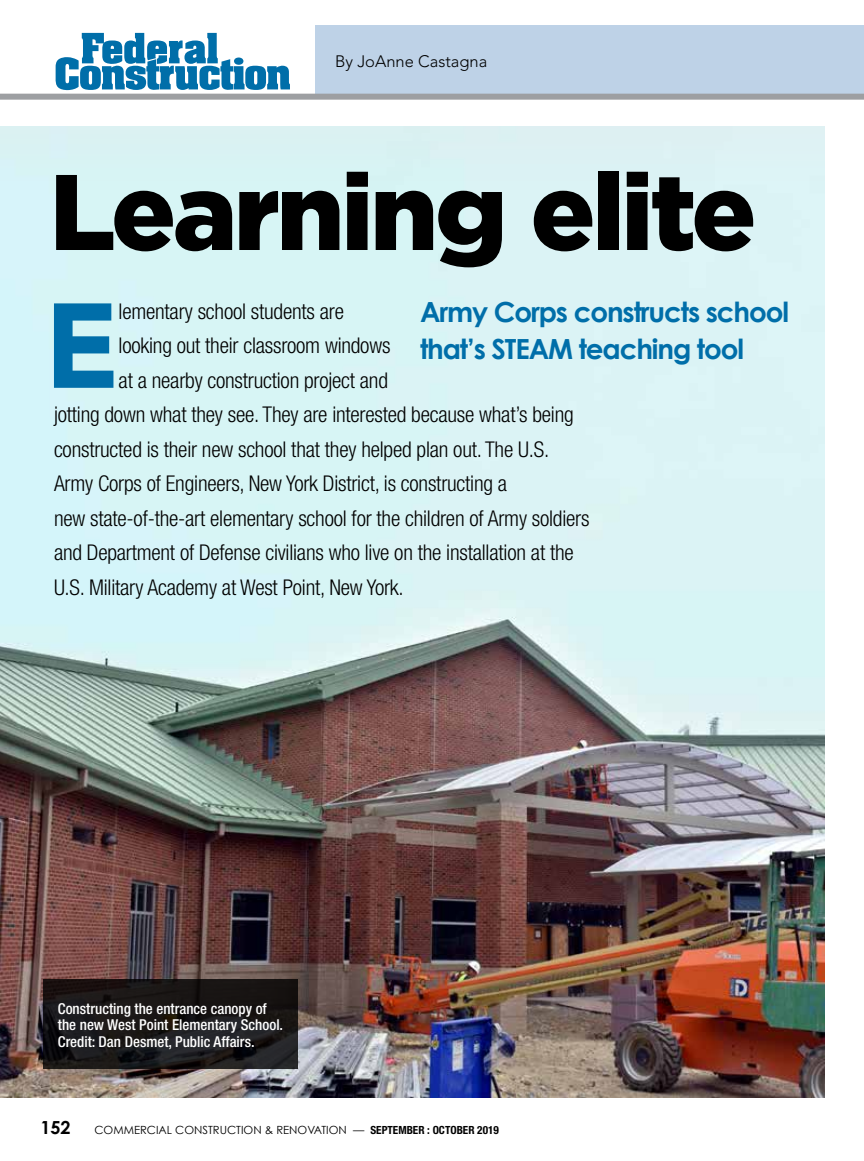
<style>
.page{position:relative;width:864px;height:1161px;background:#fff}
.page>*{position:absolute;margin:0;border:0;box-sizing:border-box;transform-origin:0 0}
.t1{font:900 119.25px "Avenir";color:#006ea9}
.t2{font:900 107.25px "Gotham HTF";letter-spacing:-.03em;color:#000}
.t3{font:700 27.75px/37px "Century Gothic";letter-spacing:-.04em;color:#006ea9}
.t4{font:300 condensed 21.75px "Helvetica Neue";letter-spacing:-.01em;color:#000}
.t5{font:700 18px "Century Gothic";color:#000}
.t6{font:300 16.5px "Avenir";color:#000}
.t7{font:500 condensed 15px/16.5px "Helvetica Neue";color:#fff}
.t8{font:11.25px "Century Gothic";color:#000}
.s1{font-family:"Helvetica Neue";font-weight:700;font-stretch:condensed}
</style>
<div class="page">
<img style="left:0;top:126px;width:824px;height:972px">
<div style="left:316px;top:25px;width:548px;height:69px;background:#bed2e7"></div>
<svg style="left:56px;top:33px;width:234px;height:57px"></svg>
<div style="left:0;top:94px;width:864px;height:6px;background:#9d9fa2"></div>
<svg style="left:44px;top:980px;width:254px;height:90px;background:#1b1919"></svg>
<p class="t6" style="left:335px;top:52px;width:154px">By JoAnne Castagna</p>
<h2 class="t2" style="left:50px;top:150px;width:708px">Learning elite</h2>
<p class="t3" style="left:420px;top:293px;width:371px">Army Corps constructs school that’s STEAM teaching tool</p>
<h1 class="t1" style="left:45px;top:274px;width:77px">E</h1>
<p class="t4" style="left:119px;top:299px;width:227px">lementary school students are</p>
<p class="t4" style="left:119px;top:333px;width:273px">looking out their classroom windows</p>
<p class="t4" style="left:119px;top:368px;width:271px">at a nearby construction project and</p>
<p class="t4" style="left:54px;top:402px;width:521px">jotting down what they see. They are interested because what’s being</p>
<p class="t4" style="left:54px;top:437px;width:497px">constructed is their new school that they helped plan out. The U.S.</p>
<p class="t4" style="left:54px;top:471px;width:455px">Army Corps of Engineers, New York District, is constructing a</p>
<p class="t4" style="left:54px;top:506px;width:537px">new state-of-the-art elementary school for the children of Army soldiers</p>
<p class="t4" style="left:54px;top:540px;width:521px">and Department of Defense civilians who live on the installation at the</p>
<p class="t4" style="left:54px;top:575px;width:351px">U.S. Military Academy at West Point, New York.</p>
<p class="t7" style="left:58px;top:1000px;width:227px">Constructing the entrance canopy of the new West Point Elementary School.<br>Credit: Dan Desmet, Public Affairs.</p>
<p class="t5" style="left:40px;top:1116px;width:32px">152</p>
<p class="t8" style="left:94px;top:1123px;width:406px">COMMERCIAL CONSTRUCTION &amp; RENOVATION — <span class="s1">SEPTEMBER : OCTOBER 2019</span></p>
</div>
